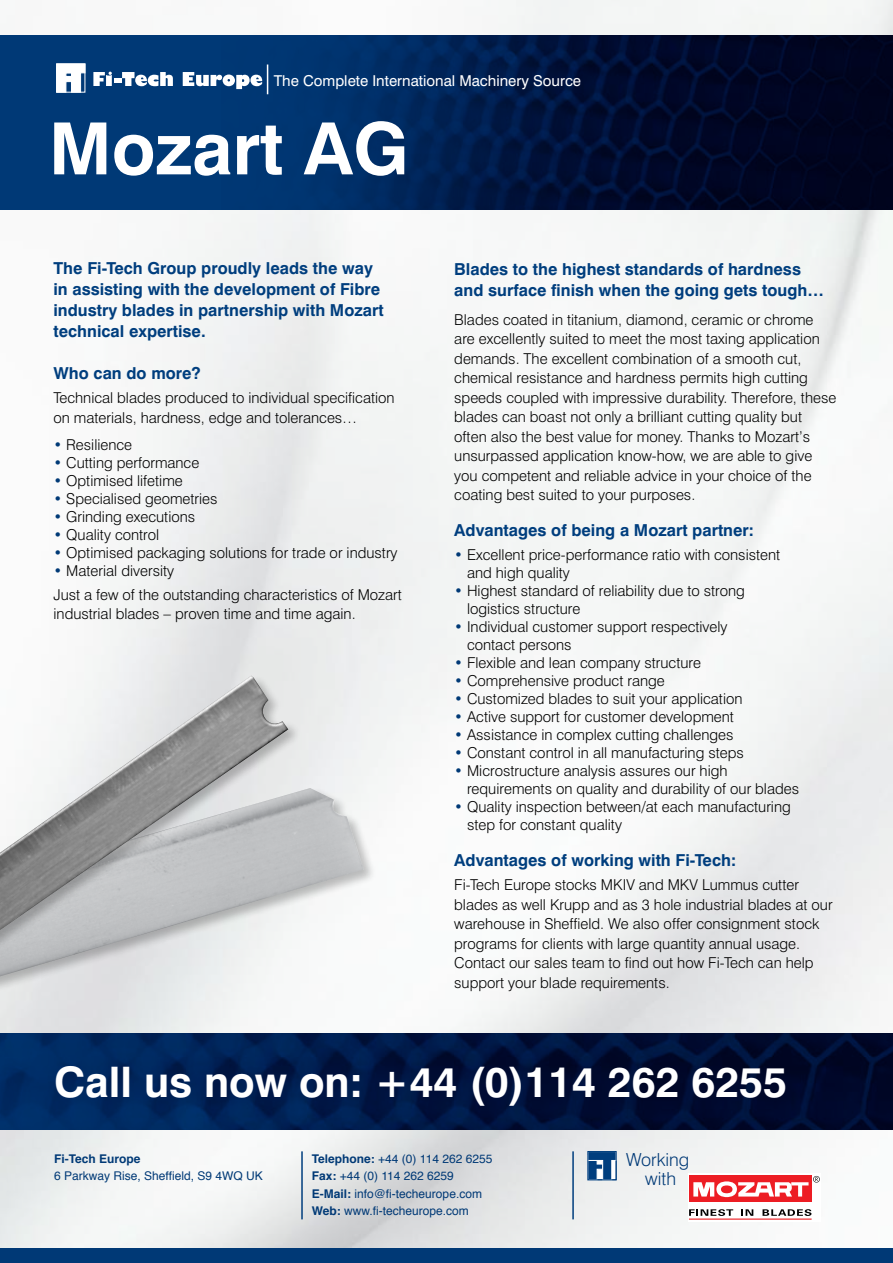
<style>
.page{position:relative;width:893px;height:1263px;background:#fff}
.page>*{position:absolute;margin:0;border:0;box-sizing:border-box;transform-origin:0 0}
.t1{font:700 72.15px "Swiss 721 BT";color:#fff}
.t2{font:700 42.15px "Swiss 721 BT";color:#fff}
.t3{font:300 18px/19px "Swiss 721 BT";color:#003976;text-align:center}
.t4{font:700 16.5px/21px "Swiss 721 BT";color:#003e7e}
.t5{font:300 15px/19.5px "Swiss 721 BT";color:#000}
.t6{font:15px "Swiss 721 BT";color:#fff}
.t7{font:12px/17.4px "Helvetica";color:#003976}
.t8{font:700 12px "Helvetica";color:#003976}
.s1{color:#003976}
.s2{font-weight:700}
</style>
<div class="page">
<img style="left:0;top:0;width:893px;height:1248px">
<div style="left:0;top:35px;width:893px;height:174px;background:#003976"></div>
<img style="left:266px;top:35px;width:627px;height:174px">
<div style="left:0;top:1248px;width:893px;height:15px;background:#003976"></div>
<div style="left:0;top:787px;width:377px;height:227px;background:#000;opacity:.25"></div>
<img style="left:0;top:788px;width:364px;height:188px">
<svg style="left:93px;top:72px;width:80px;height:14px"></svg>
<svg style="left:58px;top:66px;width:25px;height:24px"></svg>
<div style="left:56px;top:64px;width:29px;height:28px;border:1px solid #fff"></div>
<svg style="left:183px;top:65px;width:85px;height:29px"></svg>
<img style="left:0;top:1033px;width:893px;height:97px">
<svg style="left:590px;top:1153px;width:24px;height:25px"></svg>
<div style="left:588px;top:1151px;width:28px;height:29px;border:1px solid #003e7e"></div>
<hr style="left:301px;top:1151px;width:2px;height:68px;background:#003e7e">
<hr style="left:572px;top:1151px;width:2px;height:68px;background:#003e7e">
<div style="left:0;top:675px;width:301px;height:290px;background:#000;opacity:.25"></div>
<img style="left:0;top:676px;width:288px;height:254px">
<div style="left:688px;top:1173px;width:133px;height:49px;background:#fff"></div>
<svg style="left:689px;top:1209px;width:44px;height:7px"></svg>
<svg style="left:741px;top:1209px;width:12px;height:7px"></svg>
<svg style="left:762px;top:1209px;width:49px;height:7px"></svg>
<div style="left:689px;top:1176px;width:122px;height:26px;background:#ed1d24"></div>
<svg style="left:693px;top:1176px;width:127px;height:21px"></svg>
<hr style="left:689px;top:1218px;width:123px;height:2px;background:#ed1d24">
<p class="t6" style="left:274px;top:71px;width:309px">The Complete International Machinery Source</p>
<h1 class="t1" style="left:49px;top:105px;width:362px">Mozart AG</h1>
<p class="t4" style="left:54px;top:257px;width:332px">The Fi-Tech Group proudly leads the way in assisting with the development of Fibre industry blades in partnership with Mozart technical expertise.</p>
<p class="t4" style="left:54px;top:362px;width:149px">Who can do more?</p>
<p class="t5" style="left:54px;top:388px;width:343px">Technical blades produced to individual specification on materials, hardness, edge and tolerances…</p>
<p class="t5" style="left:54px;top:434px;width:80px"><span class="s1">•</span> Resilience</p>
<p class="t5" style="left:54px;top:452px;width:147px"><span class="s1">•</span> Cutting performance</p>
<p class="t5" style="left:54px;top:470px;width:131px"><span class="s1">•</span> Optimised lifetime</p>
<p class="t5" style="left:54px;top:488px;width:166px"><span class="s1">•</span> Specialised geometries</p>
<p class="t5" style="left:54px;top:506px;width:143px"><span class="s1">•</span> Grinding executions</p>
<p class="t5" style="left:54px;top:524px;width:107px"><span class="s1">•</span> Quality control</p>
<p class="t5" style="left:54px;top:542px;width:346px"><span class="s1">•</span> Optimised packaging solutions for trade or industry</p>
<p class="t5" style="left:54px;top:558px;width:350px;line-height:24px"><span class="s1">•</span> Material diversity<br>Just a few of the outstanding characteristics of Mozart</p>
<p class="t5" style="left:54px;top:604px;width:304px">industrial blades – proven time and time again.</p>
<p class="t4" style="left:454px;top:259px;width:371px">Blades to the highest standards of hardness and surface finish when the going gets tough…</p>
<p class="t5" style="left:454px;top:309px;width:384px">Blades coated in titanium, diamond, ceramic or chrome are excellently suited to meet the most taxing application demands. The excellent combination of a smooth cut, chemical resistance and hardness permits high cutting speeds coupled with impressive durability. Therefore, these blades can boast not only a brilliant cutting quality but often also the best value for money. Thanks to Mozart’s unsurpassed application know-how, we are able to give you competent and reliable advice in your choice of the coating best suited to your purposes.</p>
<p class="t4" style="left:454px;top:520px;width:301px">Advantages of being a Mozart partner:</p>
<p class="t5" style="left:467px;top:546px;width:315px;line-height:18px;text-indent:-13px"><span class="s1">•</span> Excellent price-performance ratio with consistent and high quality</p>
<p class="t5" style="left:467px;top:582px;width:279px;line-height:18px;text-indent:-13px"><span class="s1">•</span> Highest standard of reliability due to strong logistics structure</p>
<p class="t5" style="left:467px;top:618px;width:262px;line-height:18px;text-indent:-13px"><span class="s1">•</span> Individual customer support respectively contact persons</p>
<p class="t5" style="left:454px;top:653px;width:248px"><span class="s1">•</span> Flexible and lean company structure</p>
<p class="t5" style="left:454px;top:671px;width:212px"><span class="s1">•</span> Comprehensive product range</p>
<p class="t5" style="left:454px;top:689px;width:290px"><span class="s1">•</span> Customized blades to suit your application</p>
<p class="t5" style="left:454px;top:707px;width:281px"><span class="s1">•</span> Active support for customer development</p>
<p class="t5" style="left:454px;top:725px;width:281px"><span class="s1">•</span> Assistance in complex cutting challenges</p>
<p class="t5" style="left:454px;top:743px;width:291px"><span class="s1">•</span> Constant control in all manufacturing steps</p>
<p class="t5" style="left:467px;top:762px;width:334px;line-height:18px;text-indent:-13px"><span class="s1">•</span> Microstructure analysis assures our high requirements on quality and durability of our blades</p>
<p class="t5" style="left:467px;top:798px;width:325px;line-height:18px;text-indent:-13px"><span class="s1">•</span> Quality inspection between/at each manufacturing step for constant quality</p>
<p class="t4" style="left:454px;top:850px;width:283px">Advantages of working with Fi-Tech:</p>
<p class="t5" style="left:454px;top:875px;width:380px">Fi-Tech Europe stocks MKIV and MKV Lummus cutter blades as well Krupp and as 3 hole industrial blades at our warehouse in Sheffield. We also offer consignment stock programs for clients with large quantity annual usage.<br>Contact our sales team to find out how Fi-Tech can help support your blade requirements.</p>
<h2 class="t2" style="left:54px;top:1056px;width:734px">Call us now on: +44 (0)114 262 6255</h2>
<p class="t8" style="left:54px;top:1149px;width:88px">Fi-Tech Europe</p>
<p class="t7" style="left:54px;top:1168px;width:210px">6 Parkway Rise, Sheffield, S9 4WQ UK</p>
<p class="t7" style="left:312px;top:1150px;width:182px"><span class="s2">Telephone:</span> +44 (0) 114 262 6255<br><span class="s2">Fax:</span> +44 (0) 114 262 6259<br><span class="s2">E-Mail:</span> info@fi-techeurope.com<br><span class="s2">Web:</span> www.fi-techeurope.com</p>
<p class="t3" style="left:626px;top:1150px;width:65px">Working with</p>
</div>
